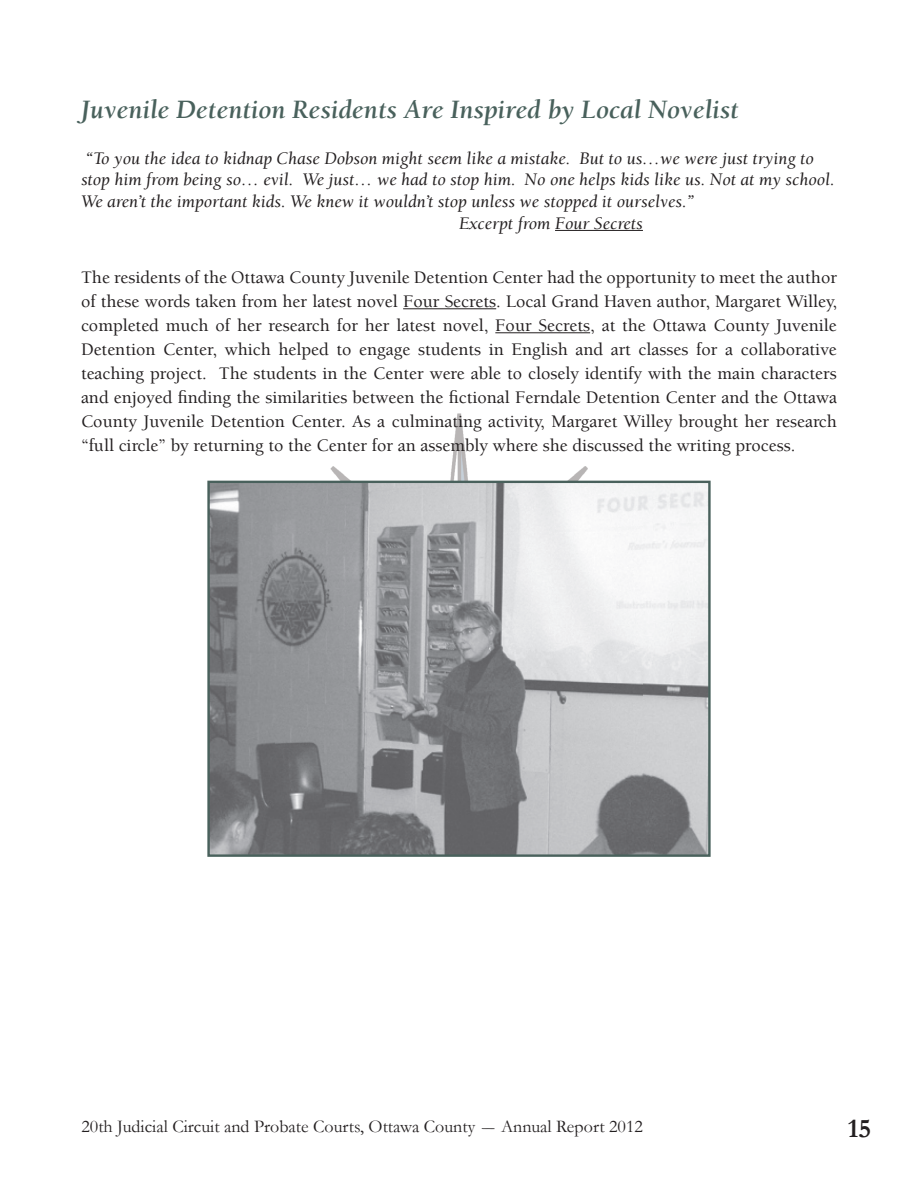
<style>
.page{position:relative;width:918px;height:1188px;background:#fff}
.page>*{position:absolute;margin:0;border:0;box-sizing:border-box;transform-origin:0 0}
.t1{font:italic 700 27px "Berkeley LT";color:#49615c}
.t2{font:700 27px "Garamond";color:#231f20}
.t3{font:500 18px/24px "Berkeley LT";color:#231f20;text-align:justify}
.t4{font:italic 18px "Berkeley LT";color:#231f20}
.t5{font:18px "Garamond";color:#231f20}
</style>
<div class="page">
<img style="left:276px;top:413px;width:366px;height:68px">
<hr style="left:403px;top:308px;width:93px;height:1px;background:#231f20">
<hr style="left:495px;top:332px;width:95px;height:1px;background:#231f20">
<hr style="left:555px;top:230px;width:88px;height:1px;background:#231f20">
<img style="left:210px;top:484px;width:498px;height:370px">
<div style="left:207px;top:481px;width:504px;height:376px;border:2px solid #49615c"></div>
<h1 class="t1" style="left:81px;top:95px;width:659px">Juvenile Detention Residents Are Inspired by Local Novelist</h1>
<p class="t4" style="left:86px;top:149px;width:730px">“To you the idea to kidnap Chase Dobson might seem like a mistake. But to us…we were just trying to</p>
<p class="t4" style="left:81px;top:170px;width:755px">stop him from being so… evil. We just… we had to stop him. No one helps kids like us. Not at my school.</p>
<p class="t4" style="left:81px;top:192px;width:615px">We aren’t the important kids. We knew it wouldn’t stop unless we stopped it ourselves.”</p>
<p class="t4" style="left:459px;top:214px;width:185px">Excerpt from Four Secrets</p>
<p class="t3" style="left:81px;top:266px;width:758px">The residents of the Ottawa County Juvenile Detention Center had the opportunity to meet the author of these words taken from her latest novel Four Secrets. Local Grand Haven author, Margaret Willey, completed much of her research for her latest novel, Four Secrets, at the Ottawa County Juvenile Detention Center, which helped to engage students in English and art classes for a collaborative teaching project. The students in the Center were able to closely identify with the main characters and enjoyed finding the similarities between the fictional Ferndale Detention Center and the Ottawa County Juvenile Detention Center. As a culminating activity, Margaret Willey brought her research “full circle” by returning to the Center for an assembly where she discussed the writing process.</p>
<p class="t5" style="left:81px;top:1117px;width:563px">20th Judicial Circuit and Probate Courts, Ottawa County - Annual Report 2012</p>
<h1 class="t2" style="left:848px;top:1113px;width:25px">15</h1>
</div>
